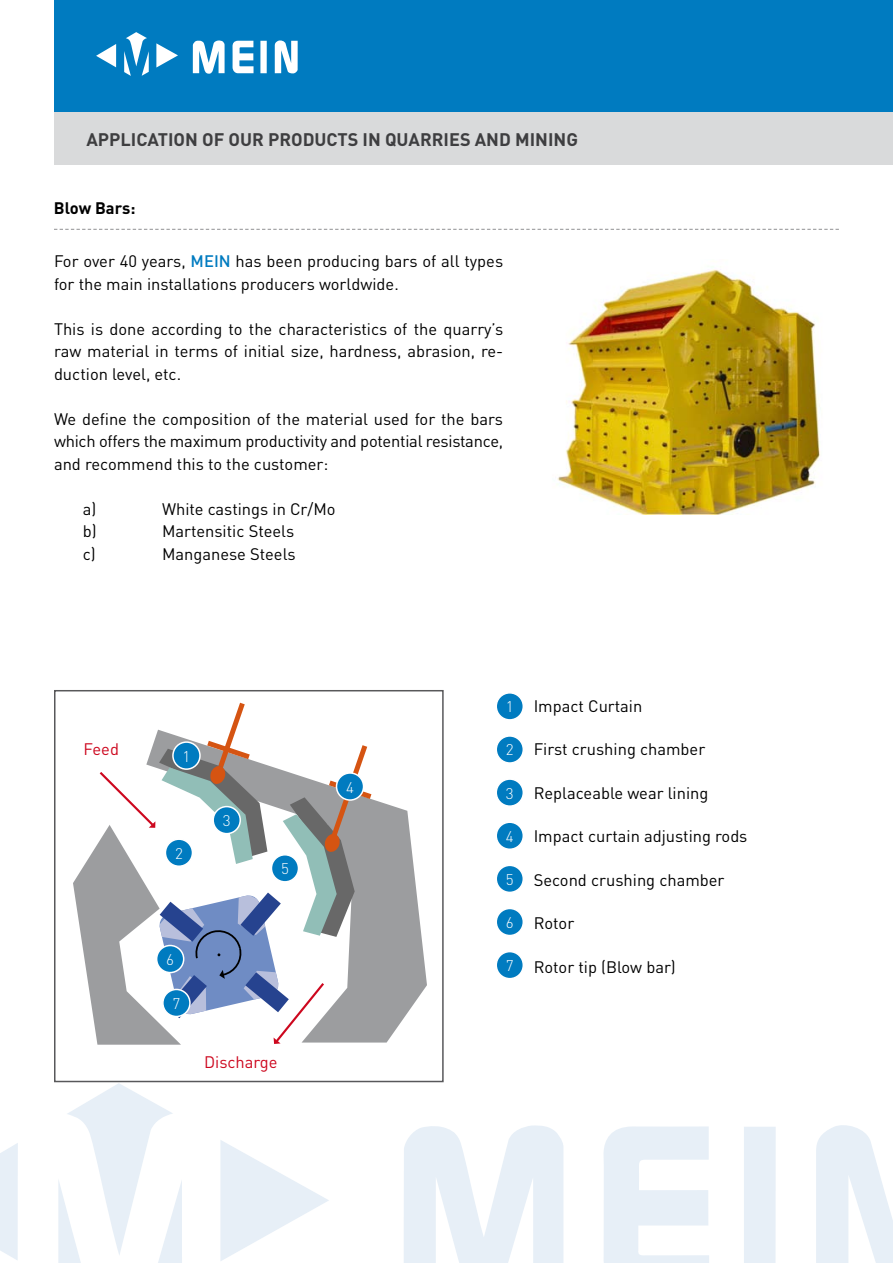
<style>
.page{position:relative;width:893px;height:1263px;background:#fff}
.page>*{position:absolute;margin:0;border:0;box-sizing:border-box;transform-origin:0 0}
.t1{font:700 18px "DIN";color:#3e3e40}
.t2{font:16.5px/22.5px "DIN";color:#000;text-align:justify}
.t3{font:16.5px "DIN";color:#cd071e}
.t4{font:700 16.5px "DIN";color:#000}
.t5{font:300 15.3px "DINCE";color:#fff}
.s1{font-weight:500;color:#007bc0}
</style>
<div class="page">
<svg style="left:0;top:1083px;width:329px;height:180px"></svg>
<svg style="left:816px;top:1125px;width:77px;height:138px"></svg>
<svg style="left:404px;top:1125px;width:159px;height:138px"></svg>
<svg style="left:603px;top:1126px;width:106px;height:137px"></svg>
<div style="left:744px;top:1127px;width:32px;height:136px;background:#e7eff7"></div>
<div style="left:54px;top:690px;width:390px;height:392px;background:#fff;border:2px solid #58585a"></div>
<div style="left:54px;top:10px;width:839px;height:154px;background:#d9dadb"></div>
<div style="left:54px;top:0;width:839px;height:112px;background:#007bc0"></div>
<svg style="left:96px;top:32px;width:82px;height:44px"></svg>
<svg style="left:275px;top:40px;width:23px;height:34px"></svg>
<svg style="left:193px;top:40px;width:32px;height:34px"></svg>
<svg style="left:233px;top:41px;width:21px;height:32px"></svg>
<div style="left:260px;top:41px;width:7px;height:32px;background:#fff"></div>
<img style="left:557px;top:269px;width:263px;height:246px">
<svg style="left:54px;top:229px;width:785px;height:1px"></svg>
<svg style="left:371px;top:794px;width:56px;height:248px;fill:#9c9d9f"></svg>
<svg style="left:73px;top:703px;width:298px;height:342px"></svg>
<div style="left:163px;top:989px;width:27px;height:27px;background:#007bc0;border-radius:50%"></div>
<div style="left:162px;top:989px;width:29px;height:28px;border:2px solid #fff;border-radius:50%"></div>
<div style="left:157px;top:945px;width:27px;height:27px;background:#007bc0;border-radius:50%"></div>
<div style="left:156px;top:945px;width:28px;height:28px;border:2px solid #fff;border-radius:50%"></div>
<div style="left:271px;top:855px;width:27px;height:27px;background:#007bc0;border-radius:50%"></div>
<div style="left:271px;top:854px;width:28px;height:28px;border:2px solid #fff;border-radius:50%"></div>
<div style="left:165px;top:839px;width:27px;height:27px;background:#007bc0;border-radius:50%"></div>
<div style="left:165px;top:838px;width:28px;height:29px;border:2px solid #fff;border-radius:50%"></div>
<div style="left:173px;top:742px;width:27px;height:27px;background:#007bc0;border-radius:50%"></div>
<div style="left:172px;top:741px;width:29px;height:29px;border:2px solid #fff;border-radius:50%"></div>
<div style="left:213px;top:806px;width:27px;height:28px;background:#007bc0;border-radius:50%"></div>
<div style="left:212px;top:806px;width:29px;height:28px;border:2px solid #fff;border-radius:50%"></div>
<div style="left:336px;top:773px;width:28px;height:27px;background:#007bc0;border-radius:50%"></div>
<div style="left:336px;top:772px;width:28px;height:29px;border:2px solid #fff;border-radius:50%"></div>
<div style="left:496px;top:693px;width:27px;height:27px;background:#007bc0;border-radius:50%"></div>
<div style="left:495px;top:692px;width:29px;height:29px;border:2px solid #fff;border-radius:50%"></div>
<div style="left:496px;top:736px;width:27px;height:27px;background:#007bc0;border-radius:50%"></div>
<div style="left:495px;top:735px;width:29px;height:29px;border:2px solid #fff;border-radius:50%"></div>
<div style="left:496px;top:779px;width:27px;height:27px;background:#007bc0;border-radius:50%"></div>
<div style="left:495px;top:778px;width:29px;height:29px;border:2px solid #fff;border-radius:50%"></div>
<div style="left:496px;top:822px;width:27px;height:27px;background:#007bc0;border-radius:50%"></div>
<div style="left:495px;top:821px;width:29px;height:29px;border:2px solid #fff;border-radius:50%"></div>
<div style="left:496px;top:865px;width:27px;height:27px;background:#007bc0;border-radius:50%"></div>
<div style="left:495px;top:864px;width:29px;height:29px;border:2px solid #fff;border-radius:50%"></div>
<div style="left:496px;top:908px;width:27px;height:27px;background:#007bc0;border-radius:50%"></div>
<div style="left:495px;top:908px;width:29px;height:28px;border:2px solid #fff;border-radius:50%"></div>
<div style="left:496px;top:951px;width:27px;height:28px;background:#007bc0;border-radius:50%"></div>
<div style="left:495px;top:951px;width:29px;height:28px;border:2px solid #fff;border-radius:50%"></div>
<p class="t1" style="left:86px;top:127px;width:493px">APPLICATION OF OUR PRODUCTS IN QUARRIES AND MINING</p>
<p class="t4" style="left:54px;top:197px;width:83px">BLOW BARS:</p>
<p class="t2" style="left:54px;top:250px;width:451px">For over 40 years, <span class="s1">MEIN</span> has been producing bars of all types for the main installations producers worldwide.</p>
<p class="t2" style="left:54px;top:317px;width:451px">This is done according to the characteristics of the quarry’s raw material in terms of initial size, hardness, abrasion, re&shy;duction level, etc.</p>
<p class="t2" style="left:54px;top:407px;width:451px">We define the composition of the material used for the bars which offers the maximum productivity and potential resistance, and recommend this to the customer:</p>
<p class="t2" style="left:83px;top:497px;width:15px">a)</p>
<p class="t2" style="left:162px;top:497px;width:175px">White castings in Cr/Mo</p>
<p class="t2" style="left:83px;top:520px;width:15px">b)</p>
<p class="t2" style="left:162px;top:520px;width:134px">Martensitic Steels</p>
<p class="t2" style="left:83px;top:542px;width:15px">c)</p>
<p class="t2" style="left:162px;top:542px;width:135px">Manganese Steels</p>
<p class="t3" style="left:84px;top:738px;width:37px">Feed</p>
<p class="t5" style="left:183px;top:746px;width:9px">1</p>
<p class="t5" style="left:175px;top:843px;width:9px">2</p>
<p class="t5" style="left:223px;top:810px;width:9px">3</p>
<p class="t5" style="left:281px;top:858px;width:9px">5</p>
<p class="t5" style="left:166px;top:949px;width:9px">6</p>
<p class="t5" style="left:172px;top:993px;width:9px">7</p>
<p class="t3" style="left:204px;top:1052px;width:75px">Discharge</p>
<p class="t5" style="left:346px;top:777px;width:9px">4</p>
<p class="t5" style="left:506px;top:696px;width:9px">1</p>
<p class="t5" style="left:506px;top:740px;width:9px">2</p>
<p class="t5" style="left:506px;top:783px;width:9px">3</p>
<p class="t5" style="left:506px;top:826px;width:9px">4</p>
<p class="t5" style="left:506px;top:869px;width:9px">5</p>
<p class="t5" style="left:506px;top:912px;width:9px">6</p>
<p class="t5" style="left:506px;top:955px;width:9px">7</p>
<p class="t2" style="left:534px;top:694px;width:110px">Impact Curtain</p>
<p class="t2" style="left:534px;top:738px;width:173px">First crushing chamber</p>
<p class="t2" style="left:534px;top:781px;width:176px">Replaceable wear lining</p>
<p class="t2" style="left:534px;top:825px;width:215px">Impact curtain adjusting rods</p>
<p class="t2" style="left:534px;top:868px;width:192px">Second crushing chamber</p>
<p class="t2" style="left:534px;top:912px;width:42px">Rotor</p>
<p class="t2" style="left:534px;top:955px;width:144px">Rotor tip (Blow bar)</p>
</div>
